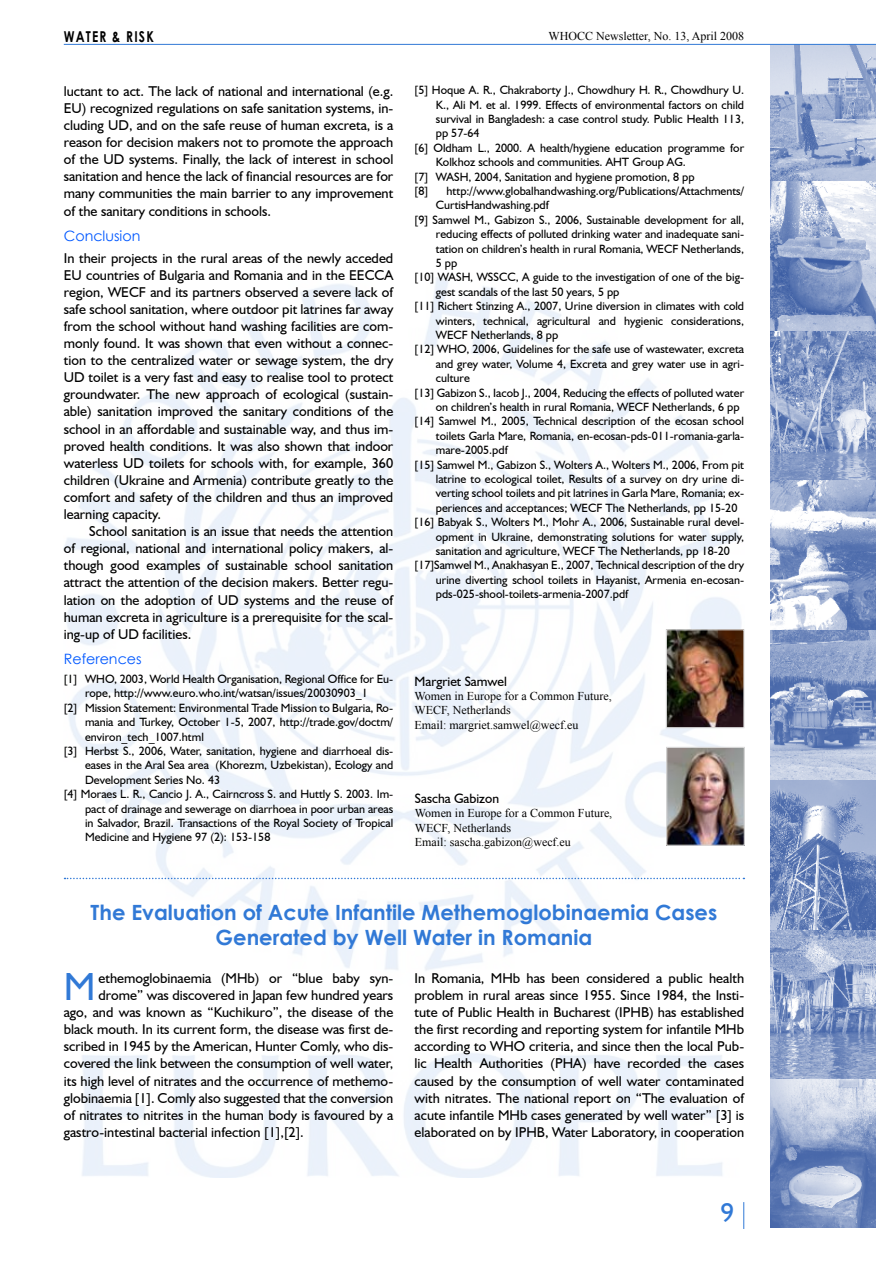
<style>
.page{position:relative;width:893px;height:1263px;background:#fff}
.page>*{position:absolute;margin:0;border:0;box-sizing:border-box;transform-origin:0 0}
.t1{font:39.3px "Humanist 521 BT";color:#3179d6}
.t2{font:27px "Humanist 521 BT";color:#3179d6}
.t3{font:700 21px/25.2px "Century Gothic";color:#3179d6;text-align:center}
.t4{font:700 15px "Century Gothic";letter-spacing:.1em;color:#000;scale:.8 1}
.t5{font:14.25px/17.1px "Humanist 521 BT";color:#000;text-align:justify}
.t6{font:14.25px "Century Gothic";color:#0158ff}
.t7{font:13.5px "Humanist 521 BT";color:#000}
.t8{font:12px "Humanist 521 BT";color:#000}
.t9{font:12px/14.4px "Times New Roman";color:#000}
.s1{color:#fff}
</style>
<div class="page">
<img style="left:64px;top:277px;width:680px;height:901px">
<img style="left:770px;top:45px;width:106px;height:1183px">
<hr style="left:64px;top:44px;width:812px;height:1px;background:#3179d6">
<svg style="left:743px;top:1202px;width:1px;height:27px"></svg>
<img style="left:668px;top:631px;width:74px;height:95px">
<div style="left:666px;top:629px;width:78px;height:99px;border:1px solid #dcdcdc"></div>
<svg style="left:65px;top:878px;width:679px;height:1px"></svg>
<img style="left:668px;top:749px;width:75px;height:95px">
<div style="left:666px;top:747px;width:79px;height:99px;border:1px solid #dcdcdc"></div>
<p class="t4" style="left:64px;top:25px;width:114px">WATER &amp; RISK</p>
<p class="t9" style="left:549px;top:28px;width:197px">WHOCC Newsletter, No. 13, April 2008</p>
<p class="t5" style="left:64px;top:82px;width:331px">luctant to act. The lack of national and international (e.g.<br>EU) recognized regulations on safe sanitation systems, in&shy;cluding UD, and on the safe reuse of human excreta, is a reason for decision makers not to promote the approach of the UD systems. Finally, the lack of interest in school sanitation and hence the lack of financial resources are for many communities the main barrier to any improvement of the sanitary conditions in schools.</p>
<p class="t6" style="left:64px;top:226px;width:78px">Conclusion</p>
<p class="t5" style="left:64px;top:249px;width:331px">In their projects in the rural areas of the newly acceded EU countries of Bulgaria and Romania and in the EECCA region, WECF and its partners observed a severe lack of safe school sanitation, where outdoor pit latrines far away from the school without hand washing facilities are com&shy;monly found. It was shown that even without a connec&shy;tion to the centralized water or sewage system, the dry UD toilet is a very fast and easy to realise tool to protect groundwater. The new approach of ecological (sustain&shy;able) sanitation improved the sanitary conditions of the school in an affordable and sustainable way, and thus im&shy;proved health conditions. It was also shown that indoor waterless UD toilets for schools with, for example, 360 children (Ukraine and Armenia) contribute greatly to the comfort and safety of the children and thus an improved learning capacity.</p>
<p class="t5" style="left:64px;top:522px;width:331px;text-indent:26px">School sanitation is an issue that needs the attention of regional, national and international policy makers, al&shy;though good examples of sustainable school sanitation attract the attention of the decision makers. Better regu&shy;lation on the adoption of UD systems and the reuse of human excreta in agriculture is a prerequisite for the scal&shy;ing-up of UD facilities.</p>
<p class="t6" style="left:64px;top:649px;width:79px">References</p>
<p class="t8" style="left:64px;top:671px;width:331px">[1] WHO, 2003, World Health Organisation, Regional Office for Eu-</p>
<p class="t8" style="left:85px;top:686px;width:284px">rope, http://www.euro.who.int/watsan/issues/20030903_1</p>
<p class="t8" style="left:64px;top:700px;width:331px">[2] Mission Statement: Environmental Trade Mission to Bulgaria, Ro-</p>
<p class="t8" style="left:85px;top:715px;width:310px">mania and Turkey, October 1-5, 2007, http://trade.gov/doctm/</p>
<p class="t8" style="left:85px;top:729px;width:120px">environ_tech_1007.html</p>
<p class="t8" style="left:64px;top:743px;width:331px">[3] Herbst S., 2006, Water, sanitation, hygiene and diarrhoeal dis-</p>
<p class="t8" style="left:85px;top:758px;width:310px">eases in the Aral Sea area (Khorezm, Uzbekistan), Ecology and</p>
<p class="t8" style="left:85px;top:772px;width:137px">Development Series No. 43</p>
<p class="t8" style="left:64px;top:787px;width:331px">[4] Moraes L. R., Cancio J. A., Cairncross S. and Huttly S. 2003. Im-</p>
<p class="t8" style="left:85px;top:801px;width:310px">pact of drainage and sewerage on diarrhoea in poor urban areas</p>
<p class="t8" style="left:85px;top:815px;width:310px">in Salvador, Brazil. Transactions of the Royal Society of Tropical</p>
<p class="t8" style="left:85px;top:830px;width:187px">Medicine and Hygiene 97 (2): 153-158</p>
<p class="t8" style="left:415px;top:83px;width:331px">[5] Hoque A. R., Chakraborty J., Chowdhury H. R., Chowdhury U.</p>
<p class="t8" style="left:436px;top:97px;width:310px">K., Ali M. et al. 1999. Effects of environmental factors on child</p>
<p class="t8" style="left:436px;top:111px;width:310px">survival in Bangladesh: a case control study. Public Health 113,</p>
<p class="t8" style="left:436px;top:126px;width:45px">pp 57-64</p>
<p class="t8" style="left:415px;top:140px;width:331px">[6] Oldham L., 2000. A health/hygiene education programme for</p>
<p class="t8" style="left:436px;top:155px;width:252px">Kolkhoz schools and communities. AHT Group AG.</p>
<p class="t8" style="left:415px;top:169px;width:282px">[7] WASH, 2004, Sanitation and hygiene promotion, 8 pp</p>
<p class="t8" style="left:415px;top:183px;width:15px">[8]</p>
<p class="t8" style="left:447px;top:183px;width:299px">http://www.globalhandwashing.org/Publications/Attachments/</p>
<p class="t8" style="left:436px;top:198px;width:115px">CurtisHandwashing.pdf</p>
<p class="t8" style="left:415px;top:212px;width:331px">[9] Samwel M., Gabizon S., 2006, Sustainable development for all,</p>
<p class="t8" style="left:436px;top:227px;width:310px">reducing effects of polluted drinking water and inadequate sani-</p>
<p class="t8" style="left:436px;top:241px;width:310px">tation on children’s health in rural Romania, WECF Netherlands,</p>
<p class="t8" style="left:436px;top:255px;width:23px">5 pp</p>
<p class="t8" style="left:415px;top:270px;width:331px">[10] WASH, WSSCC, A guide to the investigation of one of the big-</p>
<p class="t8" style="left:436px;top:284px;width:185px">gest scandals of the last 50 years, 5 pp</p>
<p class="t8" style="left:415px;top:299px;width:331px">[11] Richert Stinzing A., 2007, Urine diversion in climates with cold</p>
<p class="t8" style="left:436px;top:313px;width:310px">winters, technical, agricultural and hygienic considerations,</p>
<p class="t8" style="left:436px;top:327px;width:124px">WECF Netherlands, 8 pp</p>
<p class="t8" style="left:415px;top:342px;width:331px">[12] WHO, 2006, Guidelines for the safe use of wastewater, excreta</p>
<p class="t8" style="left:436px;top:356px;width:310px">and grey water, Volume 4, Excreta and grey water use in agri-</p>
<p class="t8" style="left:436px;top:371px;width:36px">culture</p>
<p class="t8" style="left:415px;top:385px;width:331px">[13] Gabizon S., Iacob J., 2004, Reducing the effects of polluted water</p>
<p class="t8" style="left:436px;top:399px;width:305px">on children’s health in rural Romania, WECF Netherlands, 6 pp</p>
<p class="t8" style="left:415px;top:414px;width:331px">[14] Samwel M., 2005, Technical description of the ecosan school</p>
<p class="t8" style="left:436px;top:428px;width:310px">toilets Garla Mare, Romania, en-ecosan-pds-011-romania-garla-</p>
<p class="t8" style="left:436px;top:443px;width:73px">mare-2005.pdf</p>
<p class="t8" style="left:415px;top:457px;width:331px">[15] Samwel M., Gabizon S., Wolters A., Wolters M., 2006, From pit</p>
<p class="t8" style="left:436px;top:471px;width:310px">latrine to ecological toilet, Results of a survey on dry urine di-</p>
<p class="t8" style="left:436px;top:486px;width:310px">verting school toilets and pit latrines in Garla Mare, Romania; ex-</p>
<p class="t8" style="left:436px;top:500px;width:303px">periences and acceptances; WECF The Netherlands, pp 15-20</p>
<p class="t8" style="left:415px;top:515px;width:331px">[16] Babyak S., Wolters M., Mohr A., 2006, Sustainable rural devel-</p>
<p class="t8" style="left:436px;top:529px;width:310px">opment in Ukraine, demonstrating solutions for water supply,</p>
<p class="t8" style="left:436px;top:543px;width:296px">sanitation and agriculture, WECF The Netherlands, pp 18-20</p>
<p class="t8" style="left:415px;top:558px;width:331px">[17]Samwel M., Anakhasyan E., 2007, Technical description of the dry</p>
<p class="t8" style="left:436px;top:572px;width:310px">urine diverting school toilets in Hayanist, Armenia en-ecosan-</p>
<p class="t8" style="left:436px;top:587px;width:194px">pds-025-shool-toilets-armenia-2007.pdf</p>
<p class="t7" style="left:415px;top:673px;width:94px">Margriet Samwel</p>
<p class="t9" style="left:415px;top:688px;width:199px">Women in Europe for a Common Future,<br>WECF, Netherlands<br>Email: margriet.samwel@wecf.eu</p>
<p class="t7" style="left:415px;top:790px;width:86px">Sascha Gabizon</p>
<p class="t9" style="left:415px;top:806px;width:199px">Women in Europe for a Common Future,<br>WECF, Netherlands<br>Email: sascha.gabizon@wecf.eu</p>
<h3 class="t3" style="left:91px;top:899px;width:628px">The Evaluation of Acute Infantile Methemoglobinaemia Cases<br>Generated by Well Water in Romania</h3>
<p class="t5" style="left:415px;top:969px;width:331px">In Romania, MHb has been considered a public health problem in rural areas since 1955. Since 1984, the Insti&shy;tute of Public Health in Bucharest (IPHB) has established the first recording and reporting system for infantile MHb according to WHO criteria, and since then the local Pub&shy;lic Health Authorities (PHA) have recorded the cases caused by the consumption of well water contaminated with nitrates. The national report on “The evaluation of acute infantile MHb cases generated by well water” [3] is elaborated on by IPHB, Water Laboratory, in cooperation</p>
<h1 class="t1" style="left:64px;top:962px;width:33px">M</h1>
<p class="t5" style="left:96px;top:969px;width:299px"><span class="s1">l</span>ethemoglobinaemia (MHb) or “blue baby syn-</p>
<p class="t5" style="left:96px;top:986px;width:299px"><span class="s1">l</span>drome” was discovered in Japan few hundred years</p>
<p class="t5" style="left:64px;top:1003px;width:331px">ago, and was known as “Kuchikuro”, the disease of the</p>
<p class="t5" style="left:64px;top:1020px;width:331px">black mouth. In its current form, the disease was first de-</p>
<p class="t5" style="left:64px;top:1038px;width:331px">scribed in 1945 by the American, Hunter Comly, who dis-</p>
<p class="t5" style="left:64px;top:1055px;width:331px">covered the link between the consumption of well water,</p>
<p class="t5" style="left:64px;top:1072px;width:331px">its high level of nitrates and the occurrence of methemo-</p>
<p class="t5" style="left:64px;top:1089px;width:331px">globinaemia [1]. Comly also suggested that the conversion</p>
<p class="t5" style="left:64px;top:1106px;width:331px">of nitrates to nitrites in the human body is favoured by a</p>
<p class="t5" style="left:64px;top:1123px;width:241px">gastro-intestinal bacterial infection [1],[2].</p>
<h2 class="t2" style="left:720px;top:1196px;width:15px">9</h2>
</div>
